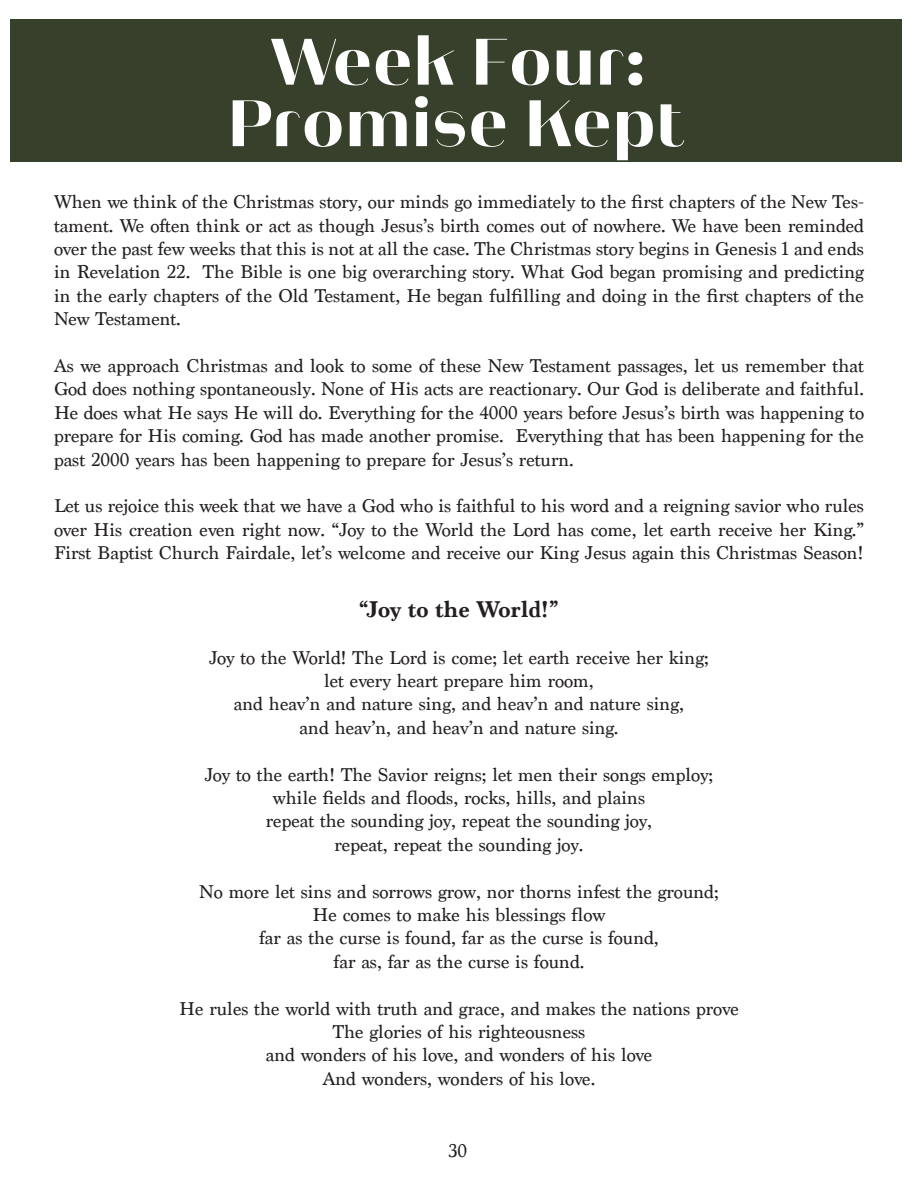
<style>
.page{position:relative;width:918px;height:1188px;background:#fff}
.page>*{position:absolute;margin:0;border:0;box-sizing:border-box;transform-origin:0 0}
.t1{font:800 70.5px "Heimat Display 12";color:#fff}
.t2{font:700 24px "Marion";color:#231f20}
.t3{font:19.5px/23.4px "Marion";color:#231f20;text-align:justify}
</style>
<div class="page">
<div style="left:11px;top:19px;width:891px;height:143px;background:#37402a"></div>
<p class="t1" style="left:269px;top:15px;width:378px">Week Four:</p>
<p class="t1" style="left:227px;top:77px;width:460px">Promise Kept</p>
<p class="t3" style="left:54px;top:191px;width:812px">When we think of the Christmas story, our minds go immediately to the first chapters of the New Tes&shy;tament. We often think or act as though Jesus’s birth comes out of nowhere. We have been reminded over the past few weeks that this is not at all the case. The Christmas story begins in Genesis 1 and ends in Revelation 22. The Bible is one big overarching story. What God began promising and predicting in the early chapters of the Old Testament, He began fulfilling and doing in the first chapters of the New Testament.</p>
<p class="t3" style="left:54px;top:354px;width:812px">As we approach Christmas and look to some of these New Testament passages, let us remember that God does nothing spontaneously. None of His acts are reactionary. Our God is deliberate and faithful.<br>He does what He says He will do. Everything for the 4000 years before Jesus’s birth was happening to prepare for His coming. God has made another promise. Everything that has been happening for the past 2000 years has been happening to prepare for Jesus’s return.</p>
<p class="t3" style="left:54px;top:495px;width:811px">Let us rejoice this week that we have a God who is faithful to his word and a reigning savior who rules over His creation even right now. “Joy to the World the Lord has come, let earth receive her King.” First Baptist Church Fairdale, let’s welcome and receive our King Jesus again this Christmas Season!</p>
<p class="t2" style="left:359px;top:595px;width:201px">“Joy to the World!”</p>
<p class="t3" style="left:209px;top:646px;width:501px">Joy to the World! The Lord is come; let earth receive her king;</p>
<p class="t3" style="left:324px;top:669px;width:271px">let every heart prepare him room,</p>
<p class="t3" style="left:234px;top:693px;width:452px">and heav’n and nature sing, and heav’n and nature sing,</p>
<p class="t3" style="left:300px;top:716px;width:320px">and heav’n, and heav’n and nature sing.</p>
<p class="t3" style="left:205px;top:763px;width:510px">Joy to the earth! The Savior reigns; let men their songs employ;</p>
<p class="t3" style="left:273px;top:786px;width:374px">while fields and floods, rocks, hills, and plains</p>
<p class="t3" style="left:266px;top:810px;width:388px">repeat the sounding joy, repeat the sounding joy,</p>
<p class="t3" style="left:335px;top:833px;width:250px">repeat, repeat the sounding joy.</p>
<p class="t3" style="left:199px;top:880px;width:521px">No more let sins and sorrows grow, nor thorns infest the ground;</p>
<p class="t3" style="left:313px;top:903px;width:294px">He comes to make his blessings flow</p>
<p class="t3" style="left:259px;top:927px;width:401px">far as the curse is found, far as the curse is found,</p>
<p class="t3" style="left:334px;top:950px;width:252px">far as, far as the curse is found.</p>
<p class="t3" style="left:179px;top:997px;width:561px">He rules the world with truth and grace, and makes the nations prove</p>
<p class="t3" style="left:333px;top:1020px;width:254px">The glories of his righteousness</p>
<p class="t3" style="left:266px;top:1044px;width:388px">and wonders of his love, and wonders of his love</p>
<p class="t3" style="left:323px;top:1067px;width:274px">And wonders, wonders of his love.</p>
<p class="t3" style="left:449px;top:1139px;width:20px">30</p>
</div>
